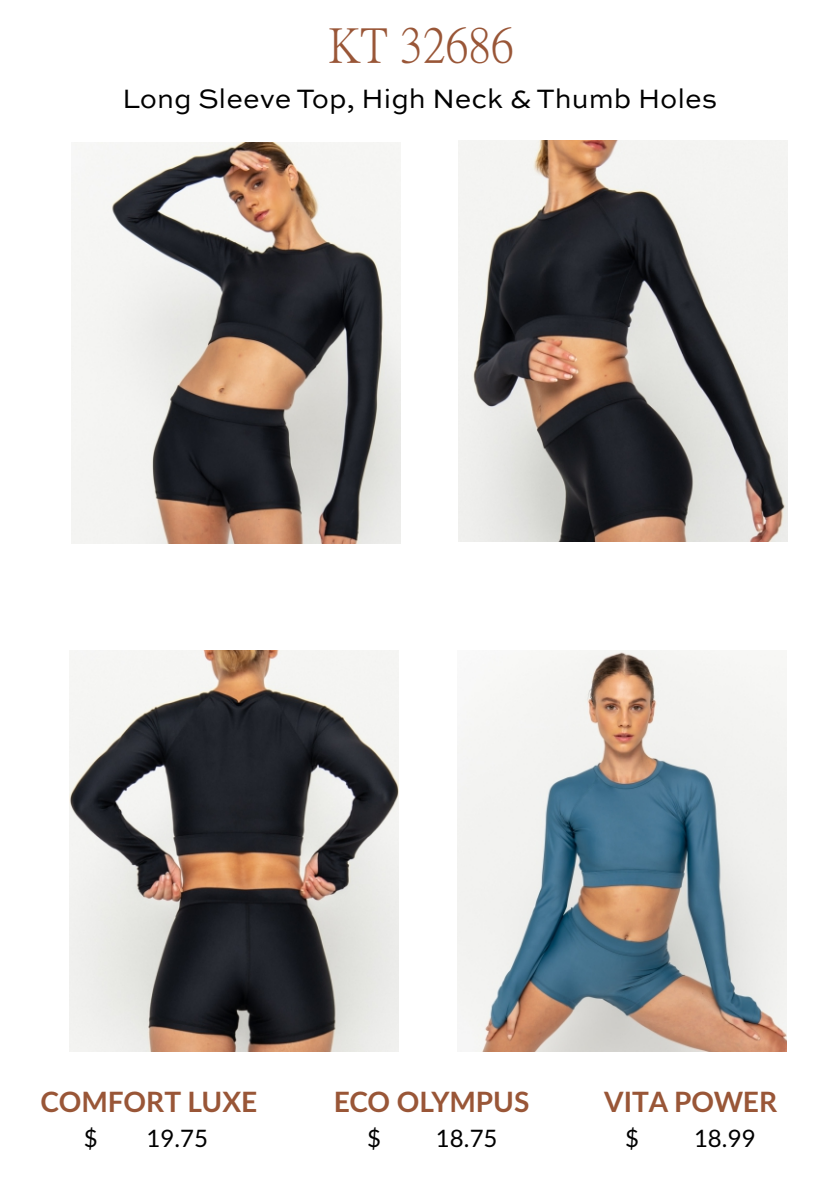
<style>
.page{position:relative;width:840px;height:1191px;background:#fff}
.page>*{position:absolute;margin:0;border:0;box-sizing:border-box;transform-origin:0 0}
.t1{font:48px "P Ming Li U Ext B";color:#995637}
.t2{font:28px "Sweet Sans Pro";color:#000}
.t3{font:700 28px "Lato";color:#995637}
.t4{font:24px "Lato";color:#000}
</style>
<div class="page">
<img style="left:458px;top:140px;width:329px;height:401px">
<img style="left:457px;top:650px;width:329px;height:401px">
<img style="left:70px;top:651px;width:328px;height:400px">
<img style="left:71px;top:143px;width:329px;height:401px">
<h1 class="t1" style="left:328px;top:22px;width:187px">KT 32686</h1>
<p class="t2" style="left:122px;top:86px;width:596px">Long Sleeve Top, High Neck &amp; Thumb Holes</p>
<p class="t3" style="left:41px;top:1089px;width:218px">COMFORT LUXE</p>
<p class="t3" style="left:333px;top:1089px;width:197px">ECO OLYMPUS</p>
<p class="t3" style="left:603px;top:1089px;width:174px">VITA POWER</p>
<p class="t4" style="left:84px;top:1127px;width:15px">$</p>
<p class="t4" style="left:146px;top:1127px;width:63px">19.75</p>
<p class="t4" style="left:367px;top:1127px;width:15px">$</p>
<p class="t4" style="left:435px;top:1127px;width:63px">18.75</p>
<p class="t4" style="left:625px;top:1127px;width:15px">$</p>
<p class="t4" style="left:693px;top:1127px;width:63px">18.99</p>
</div>
